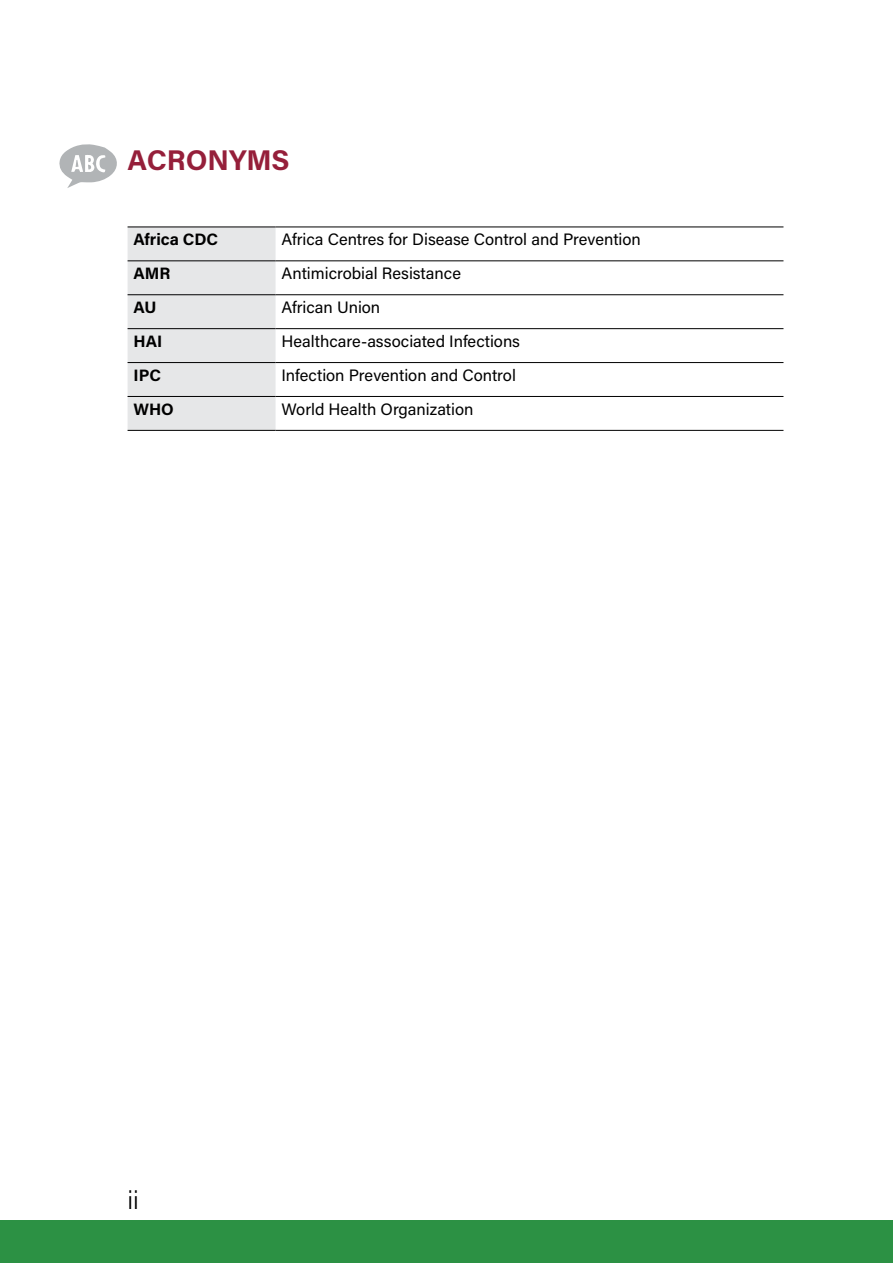
<style>
.page{position:relative;width:893px;height:1263px;background:#fff}
.page>*{position:absolute;margin:0;border:0;box-sizing:border-box;transform-origin:0 0}
.t1{font:700 28.5px "Acumin Pro";letter-spacing:-.005em;color:#951f3a}
.t2{font:300 25.5px "Acumin Pro";color:#000}
.t3{font:16.5px "Acumin Pro";color:#000}
.t4{font:700 16.5px "Acumin Pro";color:#000}
</style>
<div class="page">
<div style="left:0;top:1220px;width:893px;height:43px;background:#2c9144"></div>
<div style="left:128px;top:228px;width:148px;height:202px;background:#e6e7e8"></div>
<hr style="left:128px;top:227px;width:148px;height:1px;background:#000">
<hr style="left:276px;top:227px;width:507px;height:1px;background:#000">
<hr style="left:128px;top:260px;width:148px;height:1px;background:#000">
<hr style="left:276px;top:260px;width:507px;height:1px;background:#000">
<hr style="left:128px;top:294px;width:148px;height:1px;background:#000">
<hr style="left:276px;top:294px;width:507px;height:1px;background:#000">
<hr style="left:128px;top:328px;width:148px;height:1px;background:#000">
<hr style="left:276px;top:328px;width:507px;height:1px;background:#000">
<hr style="left:128px;top:362px;width:148px;height:1px;background:#000">
<hr style="left:276px;top:362px;width:507px;height:1px;background:#000">
<hr style="left:128px;top:396px;width:148px;height:1px;background:#000">
<hr style="left:276px;top:396px;width:507px;height:1px;background:#000">
<hr style="left:128px;top:430px;width:148px;height:1px;background:#000">
<hr style="left:276px;top:430px;width:507px;height:1px;background:#000">
<svg style="left:59px;top:144px;width:58px;height:44px"></svg>
<h1 class="t1" style="left:128px;top:140px;width:163px">ACRONYMS</h1>
<p class="t4" style="left:134px;top:228px;width:86px">Africa CDC</p>
<p class="t3" style="left:282px;top:228px;width:361px">Africa Centres for Disease Control and Prevention</p>
<p class="t4" style="left:134px;top:262px;width:38px">AMR</p>
<p class="t3" style="left:282px;top:262px;width:181px">Antimicrobial Resistance</p>
<p class="t4" style="left:134px;top:295px;width:24px">AU</p>
<p class="t3" style="left:282px;top:296px;width:100px">African Union</p>
<p class="t4" style="left:134px;top:329px;width:30px">HAI</p>
<p class="t3" style="left:282px;top:330px;width:240px">Healthcare-associated Infections</p>
<p class="t4" style="left:134px;top:363px;width:29px">IPC</p>
<p class="t3" style="left:282px;top:363px;width:236px">Infection Prevention and Control</p>
<p class="t4" style="left:134px;top:397px;width:42px">WHO</p>
<p class="t3" style="left:282px;top:397px;width:193px">World Health Organization</p>
<h2 class="t2" style="left:128px;top:1183px;width:13px">ii</h2>
</div>
